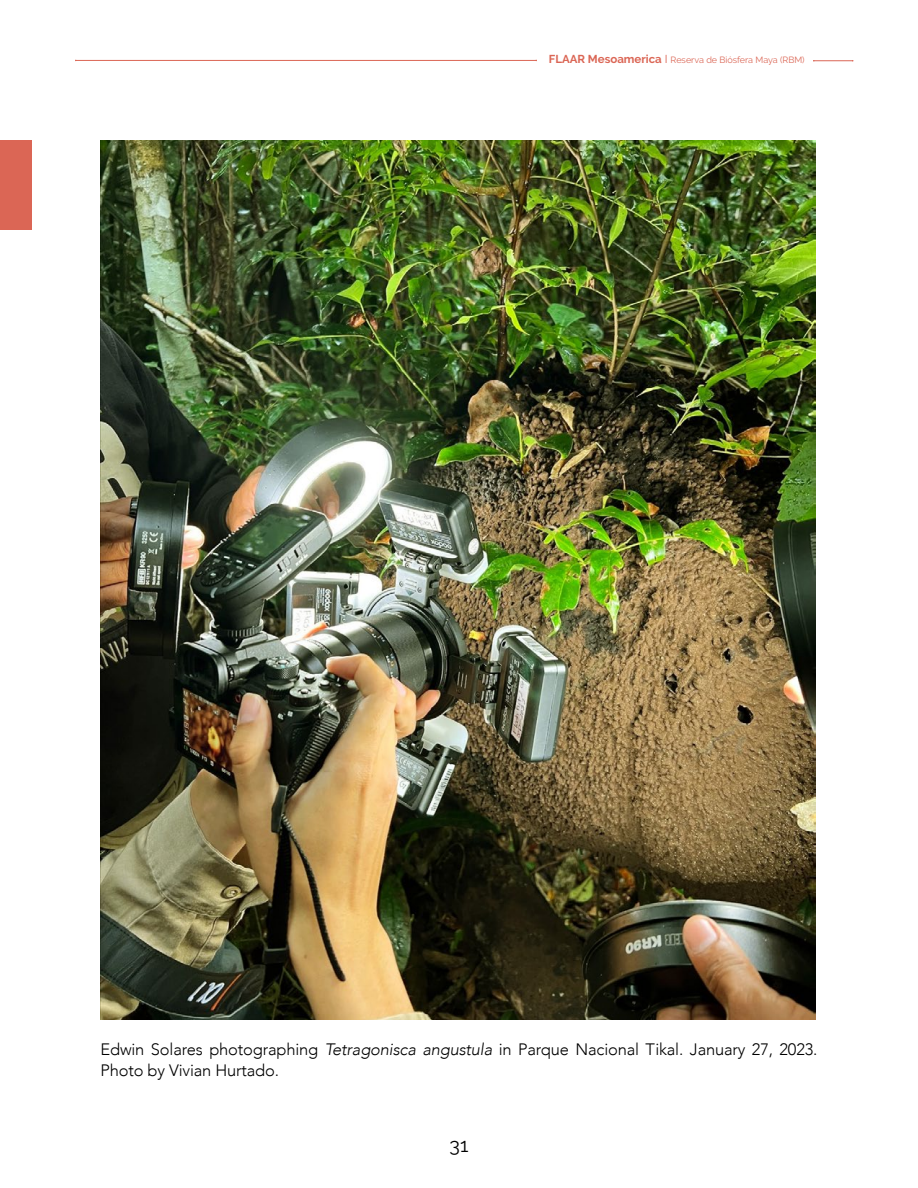
<style>
.page{position:relative;width:918px;height:1188px;background:#fff}
.page>*{position:absolute;margin:0;border:0;box-sizing:border-box;transform-origin:0 0}
.t1{font:19.5px "Raleway";color:#000}
.t2{font:300 16.5px/21px "Avenir";letter-spacing:-.01em;color:#000}
.t3{font:9px "Raleway";color:#db6655}
.s1{font-weight:700;font-size:11.55px}
.s2{font-size:11.55px}
.s3{font-style:italic}
</style>
<div class="page">
<div style="left:0;top:140px;width:32px;height:90px;background:#db6655"></div>
<hr style="left:76px;top:60px;width:460px;height:1px;background:#db6655">
<hr style="left:814px;top:60px;width:39px;height:1px;background:#db6655">
<img style="left:101px;top:140px;width:714px;height:880px">
<p class="t3" style="left:549px;top:55px;width:257px"><span class="s1">FLAAR Mesoamerica</span> <span class="s2">I</span> Reserva de Biósfera Maya (RBM)</p>
<p class="t2" style="left:100px;top:1038px;width:719px">Edwin Solares photographing <span class="s3">Tetragonisca angustula</span> in Parque Nacional Tikal. January 27, 2023.<br>Photo by Vivian Hurtado.</p>
<p class="t1" style="left:450px;top:1134px;width:20px">31</p>
</div>
